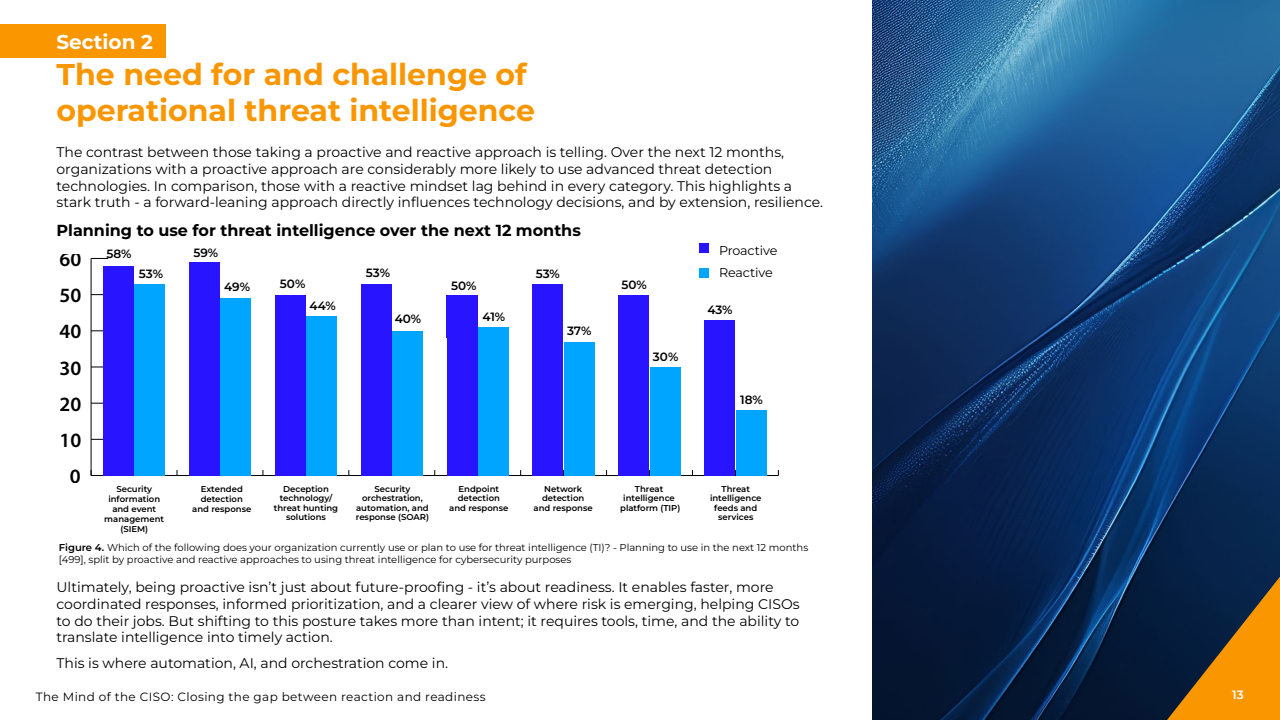
<style>
.page{position:relative;width:1280px;height:720px;background:#fff}
.page>*{position:absolute;margin:0;border:0;box-sizing:border-box;transform-origin:0 0}
.t1{font:700 30px/36px "Montserrat";color:#fa9600}
.t2{font:600 20.3px "Myriad Pro";color:#000}
.t3{font:700 20px "Montserrat";color:#fff}
.t4{font:700 16px "Montserrat";color:#000}
.t5{font:14px/16.8px "Montserrat";color:#000}
.t6{font:12.7px/22.8px "Montserrat";letter-spacing:-.015em;color:#000}
.t7{font:12px "Montserrat";letter-spacing:.035em;color:#000}
.t8{font:600 12px "Montserrat";color:#000}
.t9{font:600 12px "Montserrat";color:#fff}
.t10{font:10px/12px "Montserrat";color:#000}
.t11{font:600 8.5px/9.5px "Montserrat";color:#000;text-align:center}
.s1{color:#fff}
.s2{font-weight:600}
</style>
<div class="page">
<img style="left:872px;top:0;width:408px;height:720px">
<svg style="left:1167px;top:577px;width:113px;height:143px;background:#7f5a20"></svg>
<div style="left:0;top:24px;width:165px;height:33px;background:#fa9600"></div>
<hr style="left:91px;top:475px;width:687px;height:1px;background:#000">
<hr style="left:91px;top:258px;width:1px;height:218px;background:#000">
<svg style="left:91px;top:439px;width:12px;height:1px"></svg>
<svg style="left:91px;top:403px;width:12px;height:1px"></svg>
<svg style="left:91px;top:367px;width:12px;height:1px"></svg>
<svg style="left:91px;top:331px;width:12px;height:1px"></svg>
<svg style="left:91px;top:294px;width:12px;height:1px"></svg>
<svg style="left:91px;top:258px;width:17px;height:1px"></svg>
<div style="left:103px;top:266px;width:31px;height:209px;background:#2814ff"></div>
<div style="left:135px;top:284px;width:30px;height:192px;background:#00a5ff"></div>
<div style="left:189px;top:262px;width:30px;height:214px;background:#2814ff"></div>
<div style="left:220px;top:298px;width:31px;height:177px;background:#00a5ff"></div>
<div style="left:275px;top:295px;width:31px;height:181px;background:#2814ff"></div>
<div style="left:306px;top:316px;width:31px;height:160px;background:#00a5ff"></div>
<div style="left:361px;top:284px;width:31px;height:192px;background:#2814ff"></div>
<div style="left:392px;top:331px;width:31px;height:145px;background:#00a5ff"></div>
<div style="left:447px;top:331px;width:31px;height:145px;background:#2814ff"></div>
<div style="left:478px;top:327px;width:31px;height:149px;background:#00a5ff"></div>
<div style="left:532px;top:284px;width:31px;height:192px;background:#2814ff"></div>
<div style="left:564px;top:342px;width:31px;height:134px;background:#00a5ff"></div>
<div style="left:618px;top:295px;width:31px;height:181px;background:#2814ff"></div>
<div style="left:650px;top:367px;width:31px;height:109px;background:#00a5ff"></div>
<div style="left:704px;top:320px;width:31px;height:155px;background:#2814ff"></div>
<div style="left:736px;top:410px;width:31px;height:66px;background:#00a5ff"></div>
<div style="left:447px;top:296px;width:31px;height:42px;background:#2814ff"></div>
<div style="left:700px;top:243px;width:9px;height:10px;background:#2814ff"></div>
<div style="left:700px;top:268px;width:9px;height:9px;background:#00a5ff"></div>
<h3 class="t3" style="left:57px;top:28px;width:98px">Section 2</h3>
<h1 class="t1" style="left:57px;top:55px;width:649px">The need for and challenge of operational threat intelligence <span class="s1">landscape</span></h1>
<p class="t5" style="left:57px;top:143px;width:768px">The contrast between those taking a proactive and reactive approach is telling. Over the next 12 months, organizations with a proactive approach are considerably more likely to use advanced threat detection technologies. In comparison, those with a reactive mindset lag behind in every category. This highlights a stark truth - a forward-leaning approach directly influences technology decisions, and by extension, resilience.</p>
<p class="t4" style="left:57px;top:219px;width:526px">Planning to use for threat intelligence over the next 12 months</p>
<h2 class="t2" style="left:59px;top:246px;width:23px">60</h2>
<h2 class="t2" style="left:59px;top:283px;width:23px">50</h2>
<h2 class="t2" style="left:59px;top:319px;width:23px">40</h2>
<h2 class="t2" style="left:59px;top:355px;width:23px">30</h2>
<h2 class="t2" style="left:59px;top:391px;width:23px">20</h2>
<h2 class="t2" style="left:59px;top:427px;width:23px">10</h2>
<h2 class="t2" style="left:70px;top:463px;width:12px">0</h2>
<p class="t8" style="left:106px;top:245px;width:27px">58%</p>
<p class="t8" style="left:193px;top:245px;width:26px">59%</p>
<p class="t8" style="left:139px;top:266px;width:26px">53%</p>
<p class="t8" style="left:224px;top:279px;width:27px">49%</p>
<p class="t8" style="left:280px;top:275px;width:27px">50%</p>
<p class="t8" style="left:366px;top:265px;width:26px">53%</p>
<p class="t8" style="left:451px;top:277px;width:27px">50%</p>
<p class="t8" style="left:536px;top:266px;width:26px">53%</p>
<p class="t8" style="left:622px;top:277px;width:27px">50%</p>
<p class="t6" style="left:719px;top:238px;width:60px">Proactive<br>Reactive</p>
<p class="t8" style="left:310px;top:298px;width:28px">44%</p>
<p class="t8" style="left:395px;top:310px;width:28px">40%</p>
<p class="t8" style="left:482px;top:309px;width:24px">41%</p>
<p class="t8" style="left:707px;top:302px;width:27px">43%</p>
<p class="t8" style="left:567px;top:322px;width:26px">37%</p>
<p class="t8" style="left:653px;top:349px;width:27px">30%</p>
<p class="t8" style="left:740px;top:392px;width:24px">18%</p>
<p class="t11" style="left:104px;top:483px;width:61px;line-height:10.2px">Security information and event management (SIEM)</p>
<p class="t11" style="left:192px;top:483px;width:61px;line-height:10.2px">Extended detection and response</p>
<p class="t11" style="left:274px;top:484px;width:66px">Deception technology/ threat hunting solutions</p>
<p class="t11" style="left:356px;top:484px;width:75px">Security orchestration, automation, and response (SOAR)</p>
<p class="t11" style="left:449px;top:484px;width:61px">Endpoint detection and response</p>
<p class="t11" style="left:534px;top:484px;width:61px">Network detection and response</p>
<p class="t11" style="left:620px;top:484px;width:62px">Threat intelligence platform (TIP)</p>
<p class="t11" style="left:710px;top:484px;width:53px">Threat intelligence feeds and services</p>
<p class="t10" style="left:59px;top:542px;width:751px"><span class="s2">Figure 4.</span> Which of the following does your organization currently use or plan to use for threat intelligence (TI)? - Planning to use in the next 12 months [499], split by proactive and reactive approaches to using threat intelligence for cybersecurity purposes</p>
<p class="t5" style="left:57px;top:578px;width:745px">Ultimately, being proactive isn’t just about future-proofing - it’s about readiness. It enables faster, more coordinated responses, informed prioritization, and a clearer view of where risk is emerging, helping CISOs to do their jobs. But shifting to this posture takes more than intent; it requires tools, time, and the ability to translate intelligence into timely action.</p>
<p class="t5" style="left:57px;top:654px;width:393px">This is where automation, AI, and orchestration come in.</p>
<p class="t7" style="left:36px;top:689px;width:451px">The Mind of the CISO: Closing the gap between reaction and readiness</p>
<p class="t9" style="left:1232px;top:687px;width:13px">13</p>
</div>
